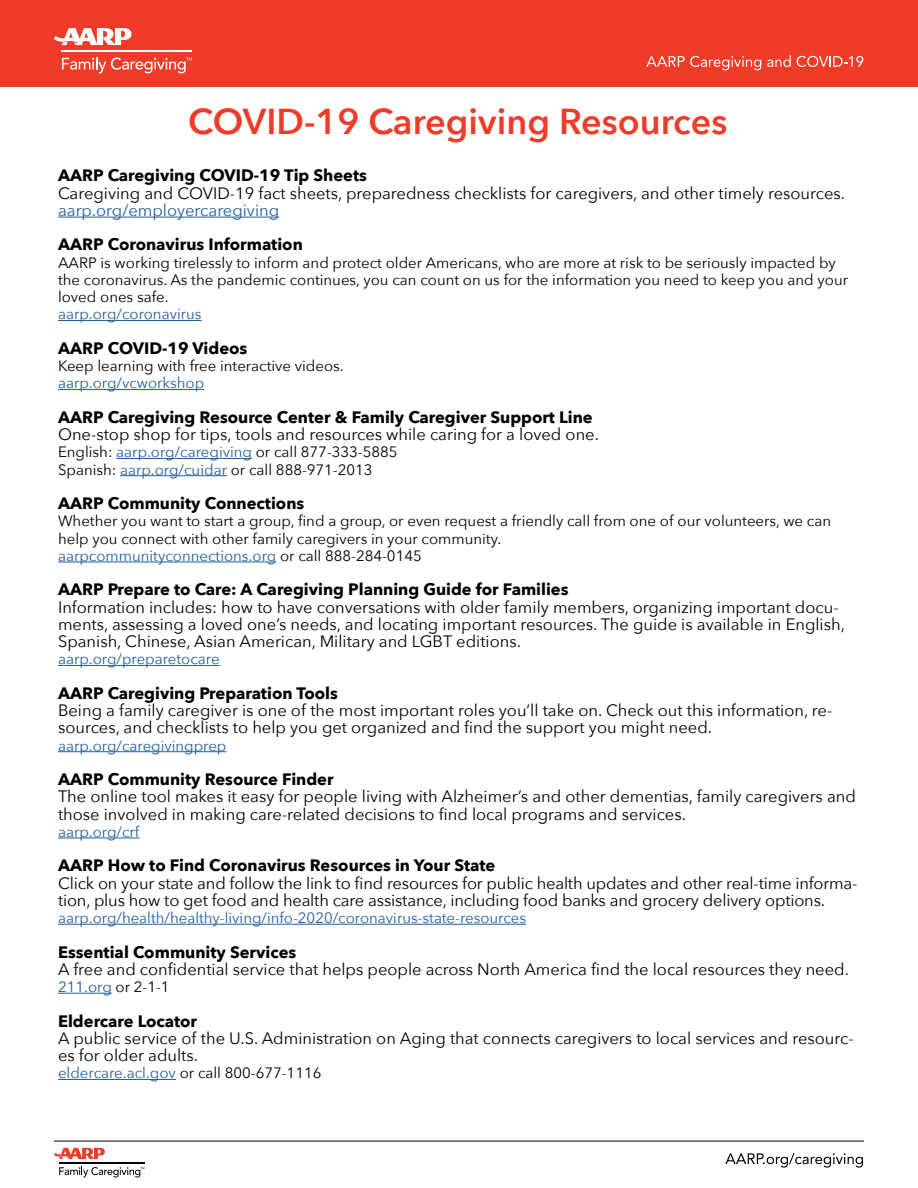
<style>
.page{position:relative;width:918px;height:1188px;background:#fff}
.page>*{position:absolute;margin:0;border:0;box-sizing:border-box;transform-origin:0 0}
.t1{font:600 36px "Avenir Next";color:#f03b29}
.t2{font:16.5px/17.2px "Avenir Next";color:#000}
.t3{font:700 16.5px "Avenir Next";color:#000}
.t4{font:16.5px "Avenir Next";color:#215e9e}
.t5{font:15px/17.2px "Avenir Next";color:#000}
.t6{font:15px "Avenir Next";color:#215e9e}
.s1{color:#215e9e}
.s2{color:#000}
</style>
<div class="page">
<div style="left:0;top:0;width:918px;height:86px;background:#f03b29"></div>
<svg style="left:646px;top:56px;width:115px;height:14px"></svg>
<svg style="left:767px;top:55px;width:24px;height:12px"></svg>
<svg style="left:797px;top:56px;width:66px;height:11px"></svg>
<svg style="left:54px;top:28px;width:78px;height:17px"></svg>
<hr style="left:62px;top:51px;width:130px;height:1px;background:#fff">
<svg style="left:62px;top:57px;width:130px;height:16px"></svg>
<svg style="left:54px;top:1148px;width:51px;height:11px"></svg>
<hr style="left:59px;top:1163px;width:85px;height:1px;background:#000">
<svg style="left:59px;top:1167px;width:85px;height:11px"></svg>
<svg style="left:725px;top:1153px;width:138px;height:15px"></svg>
<hr style="left:54px;top:1141px;width:810px;height:1px;background:#000">
<hr style="left:58px;top:217px;width:221px;height:1px;background:#215e9e">
<hr style="left:58px;top:320px;width:144px;height:1px;background:#215e9e">
<hr style="left:58px;top:389px;width:146px;height:1px;background:#215e9e">
<hr style="left:116px;top:458px;width:136px;height:1px;background:#215e9e">
<hr style="left:120px;top:475px;width:107px;height:1px;background:#215e9e">
<hr style="left:58px;top:562px;width:218px;height:1px;background:#215e9e">
<hr style="left:58px;top:665px;width:162px;height:1px;background:#215e9e">
<hr style="left:58px;top:751px;width:169px;height:1px;background:#215e9e">
<hr style="left:58px;top:838px;width:82px;height:1px;background:#215e9e">
<hr style="left:58px;top:924px;width:468px;height:1px;background:#215e9e">
<hr style="left:58px;top:993px;width:54px;height:1px;background:#215e9e">
<hr style="left:58px;top:1079px;width:118px;height:1px;background:#215e9e">
<h1 class="t1" style="left:188px;top:91px;width:541px">COVID-19 Caregiving Resources</h1>
<p class="t3" style="left:58px;top:161px;width:310px">AARP Caregiving COVID-19 Tip Sheets</p>
<p class="t2" style="left:58px;top:184px;width:789px">Caregiving and COVID-19 fact sheets, preparedness checklists for caregivers, and other timely resources.</p>
<p class="t4" style="left:58px;top:196px;width:223px">aarp.org/employercaregiving</p>
<p class="t3" style="left:58px;top:230px;width:246px">AARP Coronavirus Information</p>
<p class="t5" style="left:58px;top:253px;width:792px">AARP is working tirelessly to inform and protect older Americans, who are more at risk to be seriously impacted by the coronavirus. As the pandemic continues, you can count on us for the information you need to keep you and your loved ones safe.</p>
<p class="t6" style="left:58px;top:301px;width:145px">aarp.org/coronavirus</p>
<p class="t3" style="left:58px;top:334px;width:191px">AARP COVID-19 Videos</p>
<p class="t5" style="left:58px;top:357px;width:287px">Keep learning with free interactive videos.</p>
<p class="t6" style="left:58px;top:370px;width:148px">aarp.org/vcworkshop</p>
<p class="t3" style="left:58px;top:403px;width:536px">AARP Caregiving Resource Center &amp; Family Caregiver Support Line</p>
<p class="t2" style="left:58px;top:425px;width:542px">One-stop shop for tips, tools and resources while caring for a loved one.</p>
<p class="t5" style="left:58px;top:443px;width:341px">English: <span class="s1">aarp.org/caregiving</span> or call 877-333-5885<br>Spanish: <span class="s1">aarp.org/cuidar</span> or call 888-971-2013</p>
<p class="t3" style="left:58px;top:489px;width:248px">AARP Community Connections</p>
<p class="t5" style="left:58px;top:512px;width:775px">Whether you want to start a group, find a group, or even request a friendly call from one of our volunteers, we can help you connect with other family caregivers in your community.<br><span class="s1">aarpcommunityconnections.org</span> or call 888-284-0145</p>
<p class="t3" style="left:58px;top:575px;width:512px">AARP Prepare to Care: A Caregiving Planning Guide for Families</p>
<p class="t2" style="left:58px;top:598px;width:788px">Information includes: how to have conversations with older family members, organizing important docu&shy;ments, assessing a loved one’s needs, and locating important resources. The guide is available in English,<br>Spanish, Chinese, Asian American, Military and LGBT editions.</p>
<p class="t6" style="left:58px;top:646px;width:163px">aarp.org/preparetocare</p>
<p class="t3" style="left:58px;top:679px;width:281px">AARP Caregiving Preparation Tools</p>
<p class="t2" style="left:58px;top:701px;width:776px">Being a family caregiver is one of the most important roles you’ll take on. Check out this information, re&shy;sources, and checklists to help you get organized and find the support you might need.</p>
<p class="t6" style="left:58px;top:733px;width:170px">aarp.org/caregivingprep</p>
<p class="t3" style="left:58px;top:765px;width:277px">AARP Community Resource Finder</p>
<p class="t2" style="left:58px;top:787px;width:799px">The online tool makes it easy for people living with Alzheimer’s and other dementias, family caregivers and those involved in making care-related decisions to find local programs and services.</p>
<p class="t6" style="left:58px;top:819px;width:83px">aarp.org/crf</p>
<p class="t3" style="left:58px;top:851px;width:439px">AARP How to Find Coronavirus Resources in Your State</p>
<p class="t2" style="left:58px;top:874px;width:801px">Click on your state and follow the link to find resources for public health updates and other real-time informa&shy;tion, plus how to get food and health care assistance, including food banks and grocery delivery options.</p>
<p class="t6" style="left:58px;top:905px;width:470px">aarp.org/health/healthy-living/info-2020/coronavirus-state-resources</p>
<p class="t3" style="left:58px;top:938px;width:240px">Essential Community Services</p>
<p class="t2" style="left:58px;top:960px;width:792px">A free and confidential service that helps people across North America find the local resources they need.</p>
<p class="t6" style="left:58px;top:974px;width:113px">211.org <span class="s2">or 2-1-1</span></p>
<p class="t3" style="left:58px;top:1007px;width:141px">Eldercare Locator</p>
<p class="t2" style="left:58px;top:1029px;width:797px">A public service of the U.S. Administration on Aging that connects caregivers to local services and resourc&shy;es for older adults.</p>
<p class="t5" style="left:58px;top:1064px;width:265px"><span class="s1">eldercare.acl.gov</span> or call 800-677-1116</p>
</div>
